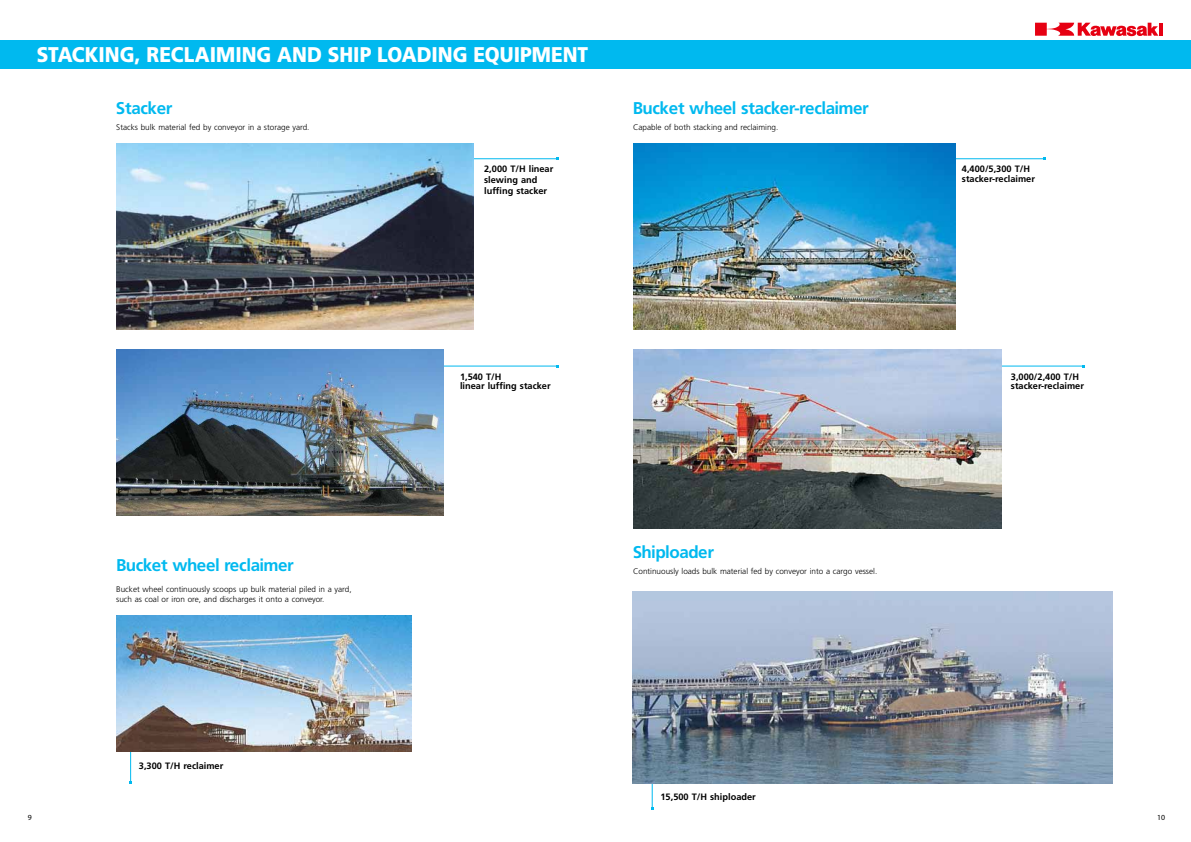
<style>
.page{position:relative;width:1191px;height:842px;background:#fff}
.page>*{position:absolute;margin:0;border:0;box-sizing:border-box;transform-origin:0 0}
.t1{font:900 21.3px "Frutiger";letter-spacing:-.005em;color:#fff;scale:.9 1}
.t2{font:700 17px "Frutiger";letter-spacing:-.025em;color:#00b9ef}
.t3{font:700 9.2px/9.9px "Frutiger";color:#000}
.t4{font:300 8.1px/9.9px "Frutiger";color:#000}
.t5{font:7.8px "Myriad Pro";color:#000}
</style>
<div class="page">
<div style="left:0;top:40px;width:1191px;height:29px;background:#00b9ef"></div>
<hr style="left:430px;top:158px;width:127px;height:1px;background:#00b9ef">
<hr style="left:931px;top:158px;width:113px;height:1px;background:#00b9ef">
<hr style="left:438px;top:366px;width:119px;height:1px;background:#00b9ef">
<hr style="left:989px;top:366px;width:94px;height:1px;background:#00b9ef">
<img style="left:116px;top:143px;width:358px;height:187px">
<img style="left:633px;top:349px;width:368px;height:179px">
<hr style="left:130px;top:678px;width:1px;height:104px;background:#00b9ef">
<hr style="left:652px;top:704px;width:1px;height:104px;background:#00b9ef">
<svg style="left:1035px;top:23px;width:127px;height:13px"></svg>
<img style="left:116px;top:615px;width:295px;height:137px">
<img style="left:116px;top:349px;width:328px;height:166px">
<img style="left:633px;top:143px;width:322px;height:187px">
<img style="left:632px;top:591px;width:480px;height:193px">
<h1 class="t1" style="left:37px;top:42px;width:614px">STACKING, RECLAIMING AND SHIP LOADING EQUIPMENT</h1>
<h2 class="t2" style="left:116px;top:98px;width:58px">Stacker</h2>
<h2 class="t2" style="left:633px;top:98px;width:237px">Bucket wheel stacker-reclaimer</h2>
<p class="t4" style="left:116px;top:122px;width:195px">Stacks bulk material fed by conveyor in a storage yard.</p>
<h2 class="t2" style="left:116px;top:555px;width:179px">Bucket wheel reclaimer</h2>
<p class="t4" style="left:116px;top:585px;width:237px">Bucket wheel continuously scoops up bulk material piled in a yard, such as coal or iron ore, and discharges it onto a conveyor.</p>
<p class="t3" style="left:139px;top:761px;width:86px">3,300 T/H reclaimer</p>
<p class="t3" style="left:484px;top:164px;width:71px;line-height:10.6px">2,000 T/H linear slewing and luffing stacker</p>
<p class="t4" style="left:633px;top:122px;width:147px">Capable of both stacking and reclaiming.</p>
<p class="t3" style="left:962px;top:164px;width:75px">4,400/5,300 T/H stacker-reclaimer</p>
<p class="t3" style="left:460px;top:371px;width:92px">1,540 T/H<br>linear luffing stacker</p>
<p class="t3" style="left:1011px;top:371px;width:75px">3,000/2,400 T/H stacker-reclaimer</p>
<h2 class="t2" style="left:633px;top:542px;width:83px">Shiploader</h2>
<p class="t4" style="left:633px;top:567px;width:246px">Continuously loads bulk material fed by conveyor into a cargo vessel.</p>
<p class="t3" style="left:660px;top:791px;width:97px">15,500 T/H shiploader</p>
<p class="t5" style="left:28px;top:813px;width:5px">9</p>
<p class="t5" style="left:1157px;top:813px;width:9px">10</p>
</div>
